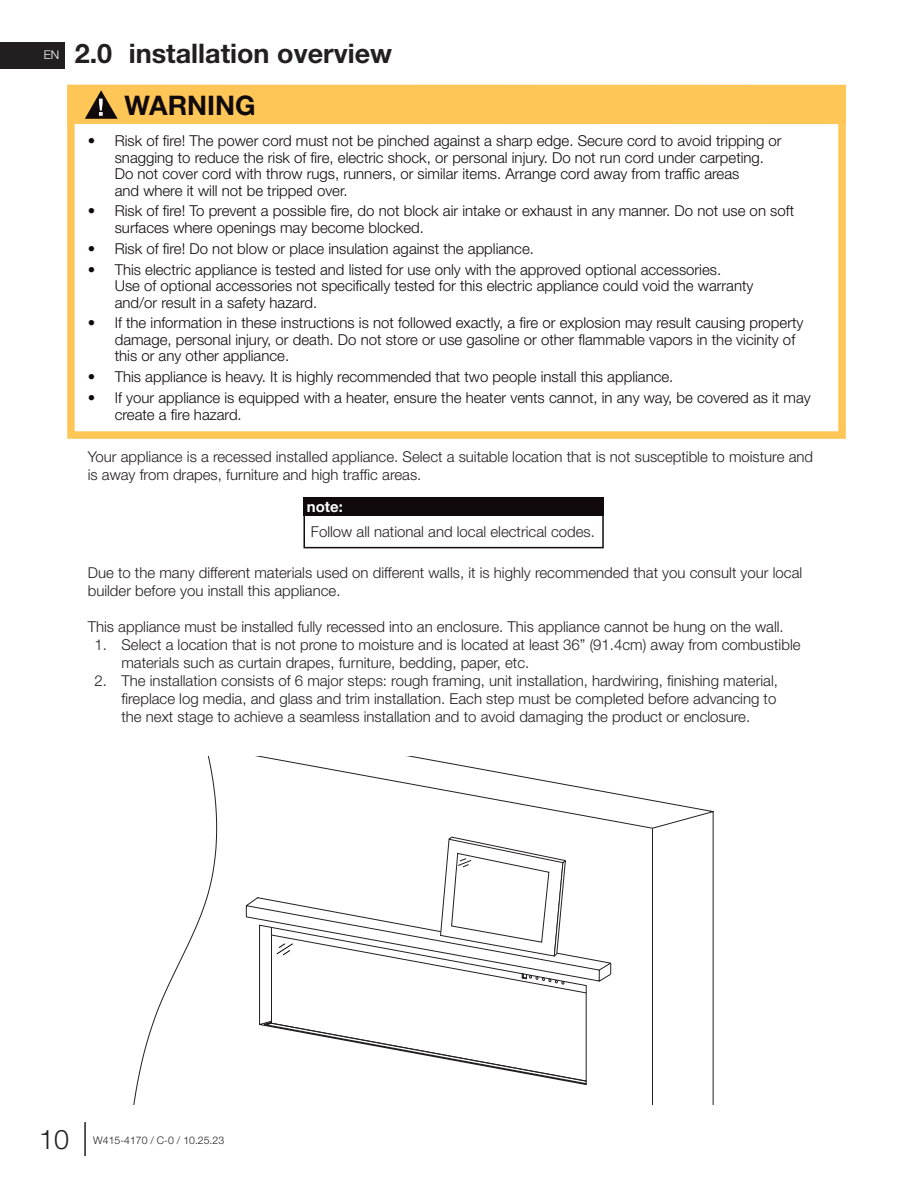
<style>
.page{position:relative;width:918px;height:1188px;background:#fff}
.page>*{position:absolute;margin:0;border:0;box-sizing:border-box;transform-origin:0 0}
.t1{font:700 27px "Helvetica Neue";color:#231f20}
.t2{font:700 27px "Helvetica Neue";color:#110a0c}
.t3{font:300 27px "Helvetica Neue";color:#231f20}
.t4{font:300 15px/16.5px "Helvetica Neue";color:#110a0c}
.t5{font:300 15px/18px "Helvetica Neue";color:#231f20}
.t6{font:700 15px "Helvetica Neue";color:#fff}
.t7{font:300 12px "Helvetica Neue";color:#fff}
.t8{font:300 10.5px "Helvetica Neue";color:#231f20}
</style>
<div class="page">
<div style="left:0;top:42px;width:65px;height:26px;background:#231f20"></div>
<hr style="left:84px;top:1122px;width:2px;height:34px;background:#231f20">
<div style="left:303px;top:514px;width:301px;height:34px;border:2px solid #110a0c"></div>
<div style="left:303px;top:497px;width:301px;height:19px;background:#110a0c"></div>
<div style="left:67px;top:85px;width:779px;height:354px;border:8px solid #fec657"></div>
<div style="left:67px;top:85px;width:779px;height:39px;background:#fec657"></div>
<svg style="left:85px;top:90px;width:33px;height:29px"></svg>
<svg style="left:133px;top:899px;width:73px;height:205px"></svg>
<svg style="left:206px;top:757px;width:507px;height:347px"></svg>
<p class="t7" style="left:44px;top:45px;width:17px">EN</p>
<h1 class="t1" style="left:75px;top:32px;width:319px">2.0 installation overview</h1>
<h1 class="t1" style="left:74px;top:33px;width:142px">installa ion</h1>
<h1 class="t2" style="left:124px;top:84px;width:133px">WARNING</h1>
<p class="t4" style="left:115px;top:132px;width:668px;text-indent:-27px">• Risk of fire! The power cord must not be pinched against a sharp edge. Secure cord to avoid tripping or snagging to reduce the risk of fire, electric shock, or personal injury. Do not run cord under carpeting.<br>Do not cover cord with throw rugs, runners, or similar items. Arrange cord away from traffic areas<br>and where it will not be tripped over.</p>
<p class="t4" style="left:115px;top:202px;width:681px;text-indent:-27px">• Risk of fire! To prevent a possible fire, do not block air intake or exhaust in any manner. Do not use on soft surfaces where openings may become blocked.</p>
<p class="t4" style="left:88px;top:239px;width:448px">• Risk of fire! Do not blow or place insulation against the appliance.</p>
<p class="t4" style="left:115px;top:260px;width:640px;text-indent:-27px">• This electric appliance is tested and listed for use only with the approved optional accessories.<br>Use of optional accessories not specifically tested for this electric appliance could void the warranty and/or result in a safety hazard.</p>
<p class="t4" style="left:115px;top:314px;width:690px;text-indent:-27px">• If the information in these instructions is not followed exactly, a fire or explosion may result causing property damage, personal injury, or death. Do not store or use gasoline or other flammable vapors in the vicinity of this or any other appliance.</p>
<p class="t4" style="left:88px;top:368px;width:587px">• This appliance is heavy. It is highly recommended that two people install this appliance.</p>
<p class="t4" style="left:115px;top:389px;width:698px;text-indent:-27px">• If your appliance is equipped with a heater, ensure the heater vents cannot, in any way, be covered as it may create a fire hazard.</p>
<p class="t5" style="left:88px;top:447px;width:727px">Your appliance is a recessed installed appliance. Select a suitable location that is not susceptible to moisture and is away from drapes, furniture and high traffic areas.</p>
<p class="t6" style="left:307px;top:495px;width:38px">note:</p>
<p class="t5" style="left:311px;top:522px;width:285px">Follow all national and local electrical codes.</p>
<p class="t5" style="left:88px;top:563px;width:716px">Due to the many different materials used on different walls, it is highly recommended that you consult your local builder before you install this appliance.</p>
<p class="t5" style="left:88px;top:617px;width:697px">This appliance must be installed fully recessed into an enclosure. This appliance cannot be hung on the wall.</p>
<p class="t5" style="left:121px;top:635px;width:681px;text-indent:-27px">1. Select a location that is not prone to moisture and is located at least 36” (91.4cm) away from combustible materials such as curtain drapes, furniture, bedding, paper, etc.</p>
<p class="t5" style="left:121px;top:671px;width:658px;text-align:justify;text-indent:-27px">2. The installation consists of 6 major steps: rough framing, unit installation, hardwiring, finishing material, fireplace log media, and glass and trim installation. Each step must be completed before advancing to the next stage to achieve a seamless installation and to avoid damaging the product or enclosure.</p>
<h1 class="t3" style="left:39px;top:1118px;width:32px">10</h1>
<p class="t8" style="left:93px;top:1132px;width:132px">W415-4170 / C-0 / 10.25.23</p>
</div>
